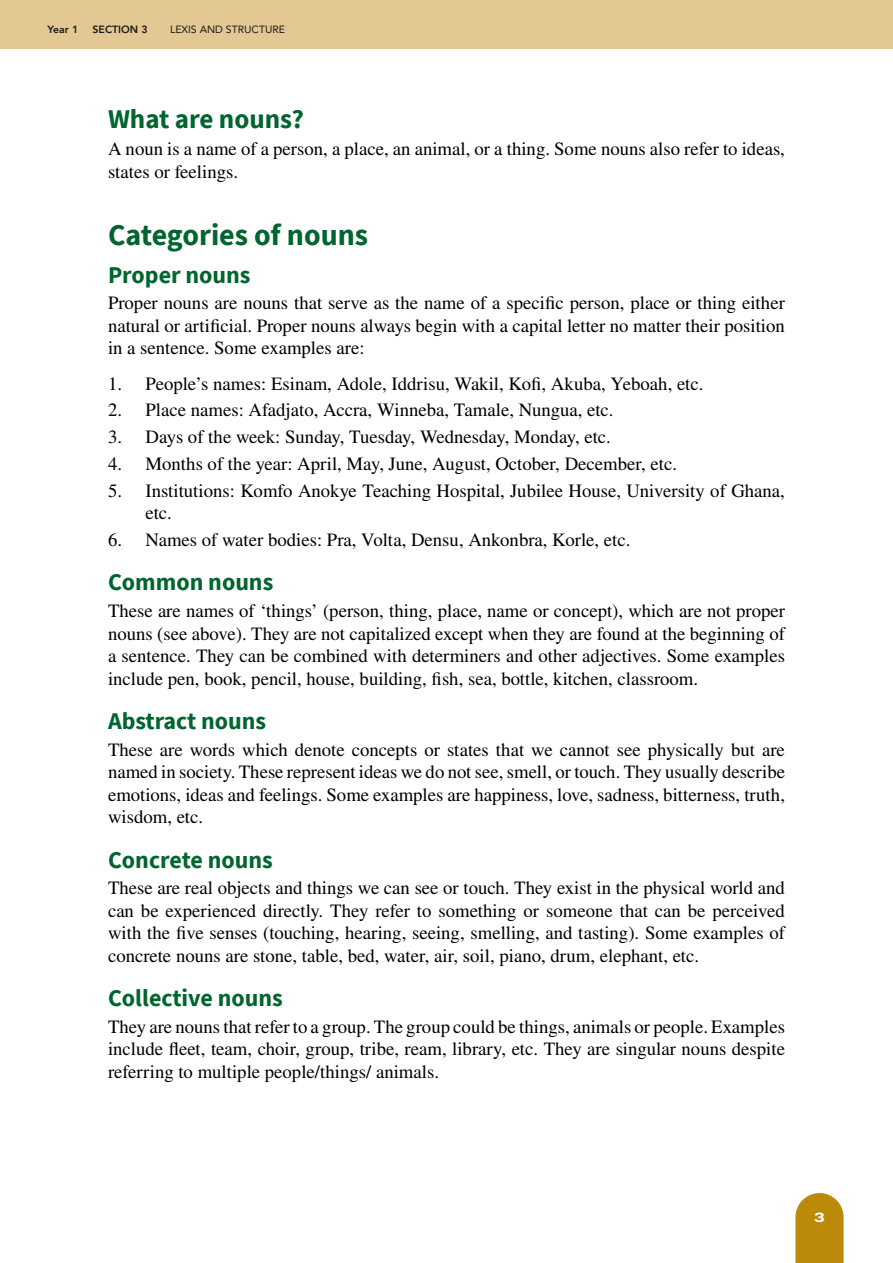
<style>
.page{position:relative;width:893px;height:1263px;background:#fff}
.page>*{position:absolute;margin:0;border:0;box-sizing:border-box;transform-origin:0 0}
.t1{font:700 30px "Source Sans Pro";color:#00652e}
.t2{font:700 27px "Source Sans Pro";color:#00652e}
.t3{font:700 24px "Source Sans Pro";color:#00652e}
.t4{font:18.75px/22.5px "STIX General";color:#000;text-align:justify}
.t5{font:800 13.5px "Archivo Expanded";color:#fff}
.t6{font:10.5px "Avenir";color:#1a1a1a}
.t7{font:800 10.5px "Avenir";color:#1a1a1a}
</style>
<div class="page">
<div style="left:0;top:0;width:893px;height:49px;background:#e3c894"></div>
<svg style="left:795px;top:1193px;width:49px;height:70px"></svg>
<p class="t7" style="left:48px;top:21px;width:32px">Year 1</p>
<p class="t7" style="left:93px;top:21px;width:57px">SECTION 3</p>
<p class="t6" style="left:170px;top:21px;width:116px">LEXIS AND STRUCTURE</p>
<h2 class="t2" style="left:108px;top:101px;width:197px">What are nouns?</h2>
<p class="t4" style="left:108px;top:138px;width:678px">A noun is a name of a person, a place, an animal, or a thing. Some nouns also refer to ideas, states or feelings.</p>
<h1 class="t1" style="left:108px;top:214px;width:262px">Categories of nouns</h1>
<p class="t3" style="left:108px;top:258px;width:144px">Proper nouns</p>
<p class="t4" style="left:108px;top:293px;width:678px">Proper nouns are nouns that serve as the name of a specific person, place or thing either natural or artificial. Proper nouns always begin with a capital letter no matter their position in a sentence. Some examples are:</p>
<p class="t4" style="left:108px;top:373px;width:597px">1. People’s names: Esinam, Adole, Iddrisu, Wakil, Kofi, Akuba, Yeboah, etc.</p>
<p class="t4" style="left:108px;top:400px;width:507px">2. Place names: Afadjato, Accra, Winneba, Tamale, Nungua, etc.</p>
<p class="t4" style="left:108px;top:426px;width:504px">3. Days of the week: Sunday, Tuesday, Wednesday, Monday, etc.</p>
<p class="t4" style="left:108px;top:453px;width:570px">4. Months of the year: April, May, June, August, October, December, etc.</p>
<p class="t4" style="left:146px;top:480px;width:641px;text-indent:-38px">5. Institutions: Komfo Anokye Teaching Hospital, Jubilee House, University of Ghana, etc.</p>
<p class="t4" style="left:108px;top:529px;width:524px">6. Names of water bodies: Pra, Volta, Densu, Ankonbra, Korle, etc.</p>
<p class="t3" style="left:108px;top:566px;width:167px">Common nouns</p>
<p class="t4" style="left:108px;top:600px;width:678px">These are names of ‘things’ (person, thing, place, name or concept), which are not proper nouns (see above). They are not capitalized except when they are found at the beginning of a sentence. They can be combined with determiners and other adjectives. Some examples include pen, book, pencil, house, building, fish, sea, bottle, kitchen, classroom.</p>
<p class="t3" style="left:108px;top:705px;width:160px">Abstract nouns</p>
<p class="t4" style="left:108px;top:739px;width:679px">These are words which denote concepts or states that we cannot see physically but are named in society. These represent ideas we do not see, smell, or touch. They usually describe emotions, ideas and feelings. Some examples are happiness, love, sadness, bitterness, truth, wisdom, etc.</p>
<p class="t3" style="left:108px;top:843px;width:166px">Concrete nouns</p>
<p class="t4" style="left:108px;top:878px;width:678px">These are real objects and things we can see or touch. They exist in the physical world and can be experienced directly. They refer to something or someone that can be perceived with the five senses (touching, hearing, seeing, smelling, and tasting). Some examples of concrete nouns are stone, table, bed, water, air, soil, piano, drum, elephant, etc.</p>
<p class="t3" style="left:108px;top:982px;width:176px">Collective nouns</p>
<p class="t4" style="left:108px;top:1016px;width:678px">They are nouns that refer to a group. The group could be things, animals or people. Examples include fleet, team, choir, group, tribe, ream, library, etc. They are singular nouns despite referring to multiple people/things/ animals.</p>
<p class="t5" style="left:814px;top:1207px;width:12px">3</p>
</div>
